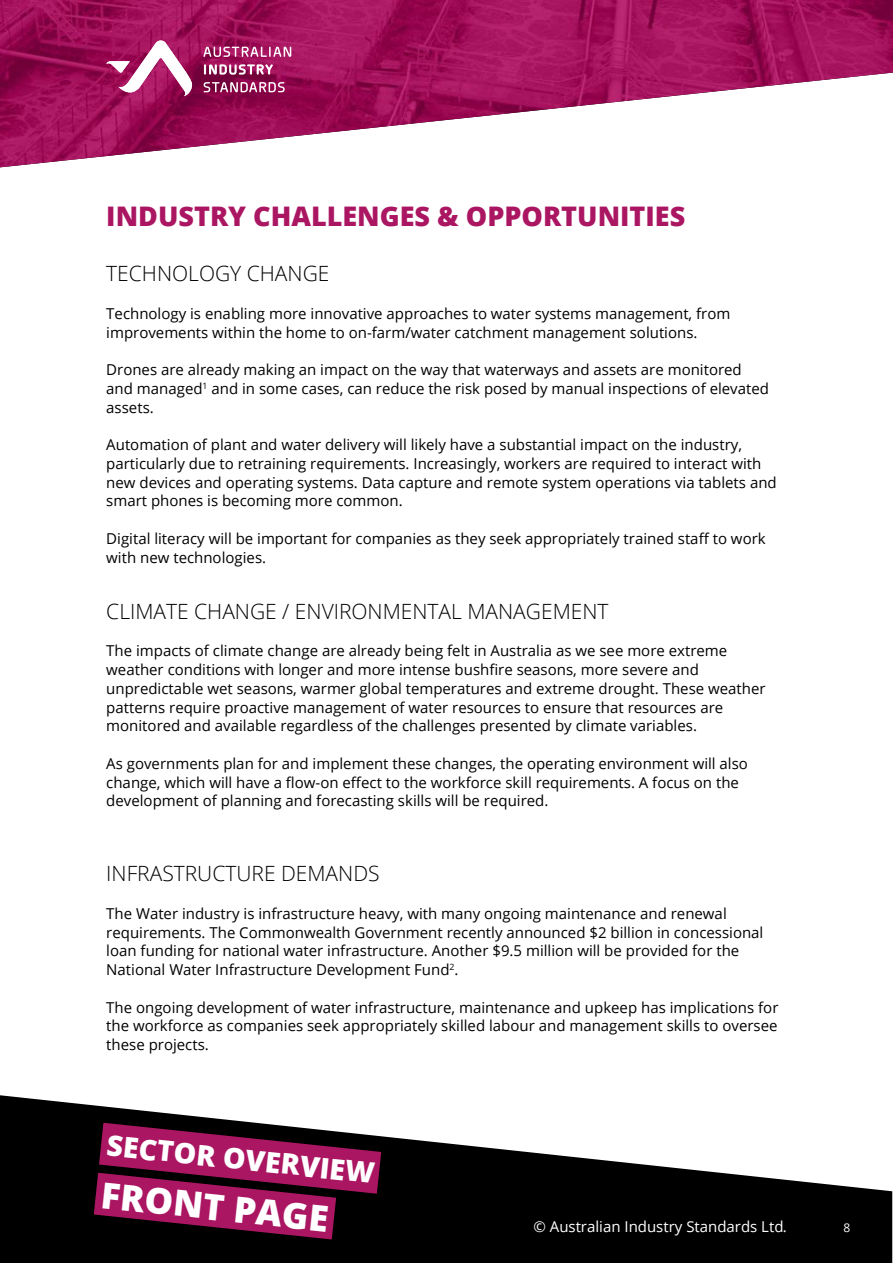
<style>
.page{position:relative;width:893px;height:1263px;background:#fff}
.page>*{position:absolute;margin:0;border:0;box-sizing:border-box;transform-origin:0 0}
.t1{font:800 36px "Open Sans";color:#fff}
.t2{font:800 28.5px "Open Sans";color:#fff}
.t3{font:800 27px "Open Sans";color:#ab1662}
.t4{font:300 21px "Open Sans";color:#000}
.t5{font:15px/18.8px "Open Sans";color:#000}
.t6{font:15px "Open Sans";color:#fff}
.t7{font:12px "Open Sans";color:#fff}
</style>
<div class="page">
<img style="left:0;top:0;width:893px;height:168px">
<svg style="left:106px;top:40px;width:87px;height:58px"></svg>
<svg style="left:203px;top:47px;width:88px;height:10px"></svg>
<svg style="left:204px;top:64px;width:69px;height:11px"></svg>
<svg style="left:204px;top:82px;width:81px;height:10px"></svg>
<svg style="left:0;top:1095px;width:892px;height:168px;fill:#000"></svg>
<svg style="left:91px;top:1120px;width:293px;height:122px"></svg>
<h3 class="t3" style="left:106px;top:195px;width:581px">INDUSTRY CHALLENGES &amp; OPPORTUNITIES</h3>
<h3 class="t4" style="left:106px;top:259px;width:225px">TECHNOLOGY CHANGE</h3>
<p class="t5" style="left:106px;top:304px;width:626px">Technology is enabling more innovative approaches to water systems management, from improvements within the home to on-farm/water catchment management solutions.</p>
<p class="t5" style="left:106px;top:360px;width:664px">Drones are already making an impact on the way that waterways and assets are monitored and managed<sup>1</sup> and in some cases, can reduce the risk posed by manual inspections of elevated assets.</p>
<p class="t5" style="left:106px;top:435px;width:672px">Automation of plant and water delivery will likely have a substantial impact on the industry, particularly due to retraining requirements. Increasingly, workers are required to interact with new devices and operating systems. Data capture and remote system operations via tablets and smart phones is becoming more common.</p>
<p class="t5" style="left:106px;top:529px;width:661px">Digital literacy will be important for companies as they seek appropriately trained staff to work with new technologies.</p>
<h3 class="t4" style="left:106px;top:597px;width:504px">CLIMATE CHANGE / ENVIRONMENTAL MANAGEMENT</h3>
<p class="t5" style="left:106px;top:641px;width:661px">The impacts of climate change are already being felt in Australia as we see more extreme weather conditions with longer and more intense bushfire seasons, more severe and unpredictable wet seasons, warmer global temperatures and extreme drought. These weather patterns require proactive management of water resources to ensure that resources are monitored and available regardless of the challenges presented by climate variables.</p>
<p class="t5" style="left:106px;top:754px;width:643px">As governments plan for and implement these changes, the operating environment will also change, which will have a flow-on effect to the workforce skill requirements. A focus on the development of planning and forecasting skills will be required.</p>
<h3 class="t4" style="left:106px;top:859px;width:275px">INFRASTRUCTURE DEMANDS</h3>
<p class="t5" style="left:106px;top:904px;width:659px">The Water industry is infrastructure heavy, with many ongoing maintenance and renewal requirements. The Commonwealth Government recently announced $2 billion in concessional loan funding for national water infrastructure. Another $9.5 million will be provided for the National Water Infrastructure Development Fund<sup>2</sup>.</p>
<p class="t5" style="left:106px;top:997px;width:674px;text-align:justify">The ongoing development of water infrastructure, maintenance and upkeep has implications for the workforce as companies seek appropriately skilled labour and management skills to oversee these projects.</p>
<h2 class="t2" style="left:109px;top:1123px;width:271px;rotate:6deg">SECTOR OVERVIEW</h2>
<h1 class="t1" style="left:104px;top:1167px;width:230px;rotate:6deg">FRONT PAGE</h1>
<p class="t6" style="left:533px;top:1216px;width:255px">© Australian Industry Standards Ltd.</p>
<p class="t7" style="left:843px;top:1219px;width:8px">8</p>
</div>
